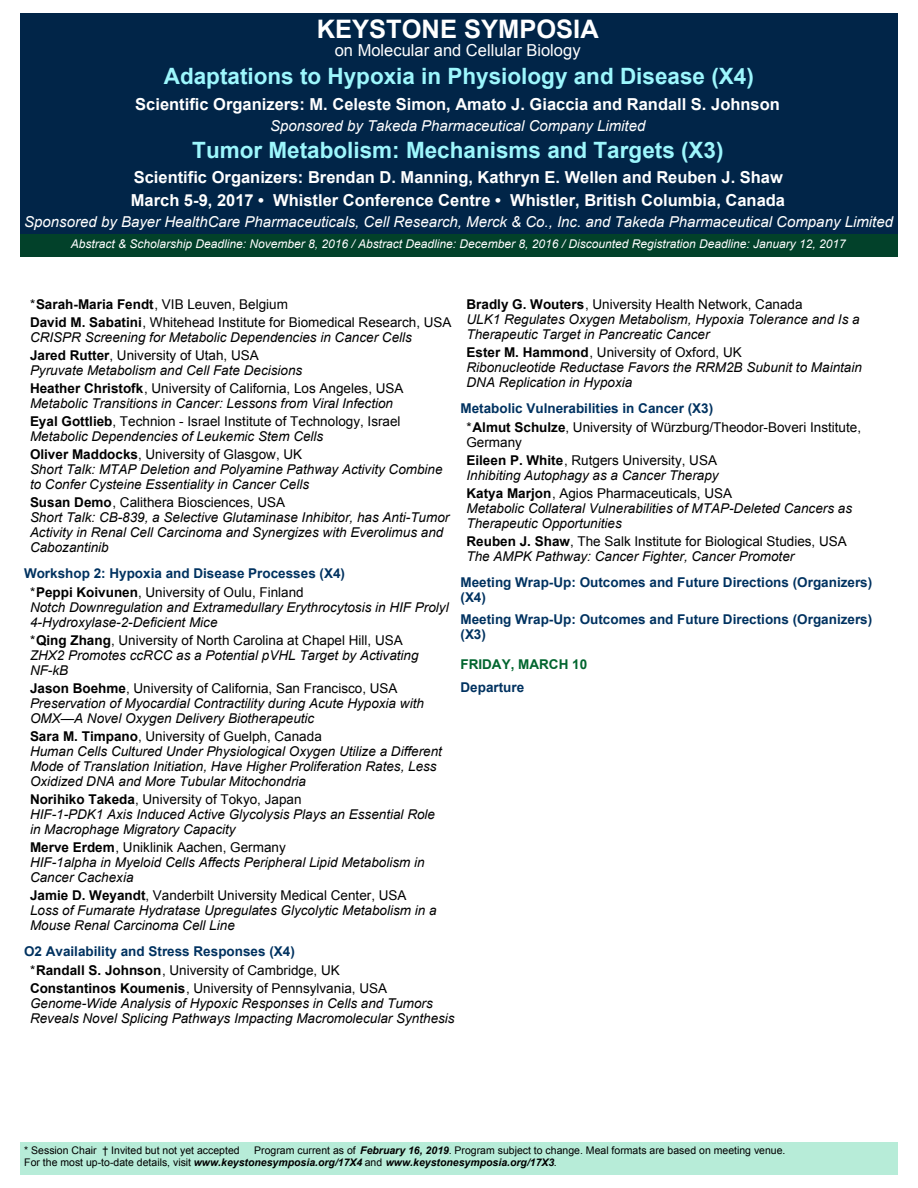
<style>
.page{position:relative;width:918px;height:1188px;background:#fff}
.page>*{position:absolute;margin:0;border:0;box-sizing:border-box;transform-origin:0 0}
.t1{font:700 25.5px "Arial";color:#fff}
.t2{font:700 22.5px "Arial";color:#9df7fd}
.t3{font:700 16.5px/22.5px "Arial";color:#fff}
.t4{font:16.5px "Arial";color:#fff}
.t5{font:italic 15px "Arial";color:#fff}
.t6{font:italic 13.5px/15px "Arial";color:#000}
.t7{font:700 13.5px/19.5px "Arial";color:#003260}
.t8{font:13.5px/18px "Arial";color:#000}
.t9{font:700 13.5px "Arial";color:#00652e}
.t10{font:italic 12px "Arial";color:#fff}
.t11{font:10.5px/12px "Arial";color:#000}
.s1{font-weight:700}
.s2{font-weight:700;font-style:normal}
.s3{font-style:normal}
.s4{font-weight:400;color:#000}
.s5{color:#000}
.s6{font-weight:700;color:#003260}
.s7{font-weight:700;font-style:italic}
</style>
<div class="page">
<div style="left:20px;top:1142px;width:877px;height:33px;background:#b7ecd8"></div>
<div style="left:20px;top:14px;width:877px;height:220px;background:#012548"></div>
<div style="left:20px;top:234px;width:877px;height:22px;background:#02412a"></div>
<h1 class="t1" style="left:317px;top:19px;width:283px">KEYSTONE SYMPOSIA</h1>
<p class="t4" style="left:335px;top:43px;width:247px">on Molecular and Cellular Biology</p>
<h2 class="t2" style="left:164px;top:68px;width:592px">Adaptations to Hypoxia in Physiology and Disease (X4)</h2>
<p class="t3" style="left:135px;top:94px;width:646px">Scientific Organizers: M. Celeste Simon, Amato J. Giaccia and Randall S. Johnson</p>
<p class="t5" style="left:270px;top:120px;width:377px">Sponsored by Takeda Pharmaceutical Company Limited</p>
<h2 class="t2" style="left:192px;top:141px;width:533px">Tumor Metabolism: Mechanisms and Targets (X3)</h2>
<p class="t3" style="left:131px;top:167px;width:656px">Scientific Organizers: Brendan D. Manning, Kathryn E. Wellen and Reuben J. Shaw<br>March 5-9, 2017 • Whistler Conference Centre • Whistler, British Columbia, Canada</p>
<p class="t5" style="left:24px;top:216px;width:870px">Sponsored by Bayer HealthCare Pharmaceuticals, Cell Research, Merck &amp; Co., Inc. and Takeda Pharmaceutical Company Limited</p>
<p class="t10" style="left:71px;top:239px;width:777px">Abstract &amp; Scholarship Deadline: November 8, 2016 / Abstract Deadline: December 8, 2016 / Discounted Registration Deadline: January 12, 2017</p>
<p class="t8" style="left:30px;top:297px;width:423px">*<span class="s1">Sarah-Maria Fendt</span>, VIB Leuven, Belgium<br><span class="s1">David M. Sabatini</span>, Whitehead Institute for Biomedical Research, USA</p>
<p class="t6" style="left:30px;top:329px;width:383px;line-height:18px">CRISPR Screening for Metabolic Dependencies in Cancer Cells<br><span class="s2">Jared Rutter</span><span class="s3">, University of Utah, USA</span></p>
<p class="t6" style="left:30px;top:362px;width:375px;line-height:18px">Pyruvate Metabolism and Cell Fate Decisions<br><span class="s2">Heather Christofk</span><span class="s3">, University of California, Los Angeles, USA</span></p>
<p class="t6" style="left:30px;top:395px;width:372px;line-height:18px">Metabolic Transitions in Cancer: Lessons from Viral Infection<br><span class="s2">Eyal Gottlieb</span><span class="s3">, Technion - Israel Institute of Technology, Israel</span></p>
<p class="t6" style="left:30px;top:428px;width:295px;line-height:18px">Metabolic Dependencies of Leukemic Stem Cells<br><span class="s2">Oliver Maddocks</span><span class="s3">, University of Glasgow, UK</span></p>
<p class="t6" style="left:30px;top:463px;width:414px">Short Talk: MTAP Deletion and Polyamine Pathway Activity Combine to Confer Cysteine Essentiality in Cancer Cells</p>
<p class="t6" style="left:30px;top:496px;width:421px"><span class="s2">Susan Demo</span><span class="s3">, Calithera Biosciences, USA<br></span>Short Talk: CB-839, a Selective Glutaminase Inhibitor, has Anti-Tumor Activity in Renal Cell Carcinoma and Synergizes with Everolimus and Cabozantinib</p>
<p class="t7" style="left:30px;top:564px;width:317px;text-indent:-6px">Workshop 2: Hypoxia and Disease Processes (X4) <span class="s4">*</span><span class="s5">Peppi Koivunen</span><span class="s4">, University of Oulu, Finland</span></p>
<p class="t6" style="left:30px;top:601px;width:420px">Notch Downregulation and Extramedullary Erythrocytosis in HIF Prolyl<br>4-Hydroxylase-2-Deficient Mice</p>
<p class="t6" style="left:30px;top:634px;width:390px"><span class="s3">*</span><span class="s2">Qing Zhang</span><span class="s3">, University of North Carolina at Chapel Hill, USA<br></span>ZHX2 Promotes ccRCC as a Potential pVHL Target by Activating<br>NF-kB</p>
<p class="t6" style="left:30px;top:682px;width:395px"><span class="s2">Jason Boehme</span><span class="s3">, University of California, San Francisco, USA<br></span>Preservation of Myocardial Contractility during Acute Hypoxia with<br>OMX—A Novel Oxygen Delivery Biotherapeutic</p>
<p class="t6" style="left:30px;top:730px;width:413px"><span class="s2">Sara M. Timpano</span><span class="s3">, University of Guelph, Canada<br></span>Human Cells Cultured Under Physiological Oxygen Utilize a Different Mode of Translation Initiation, Have Higher Proliferation Rates, Less Oxidized DNA and More Tubular Mitochondria</p>
<p class="t6" style="left:30px;top:793px;width:407px"><span class="s2">Norihiko Takeda</span><span class="s3">, University of Tokyo, Japan<br></span>HIF-1-PDK1 Axis Induced Active Glycolysis Plays an Essential Role in Macrophage Migratory Capacity</p>
<p class="t6" style="left:30px;top:841px;width:396px"><span class="s2">Merve Erdem</span><span class="s3">, Uniklinik Aachen, Germany<br></span>HIF-1alpha in Myeloid Cells Affects Peripheral Lipid Metabolism in<br>Cancer Cachexia</p>
<p class="t6" style="left:30px;top:889px;width:408px"><span class="s2">Jamie D. Weyandt</span><span class="s3">, Vanderbilt University Medical Center, USA<br></span>Loss of Fumarate Hydratase Upregulates Glycolytic Metabolism in a<br>Mouse Renal Carcinoma Cell Line</p>
<p class="t7" style="left:30px;top:942px;width:311px;text-indent:-6px">O2 Availability and Stress Responses (X4) <span class="s4">*</span><span class="s5">Randall S. Johnson</span><span class="s4">, University of Cambridge, UK</span></p>
<p class="t6" style="left:30px;top:982px;width:426px"><span class="s2">Constantinos Koumenis</span><span class="s3">, University of Pennsylvania, USA<br></span>Genome-Wide Analysis of Hypoxic Responses in Cells and Tumors<br>Reveals Novel Splicing Pathways Impacting Macromolecular Synthesis</p>
<p class="t6" style="left:466px;top:298px;width:395px"><span class="s2">Bradly G. Wouters</span><span class="s3">, University Health Network, Canada<br></span>ULK1 Regulates Oxygen Metabolism, Hypoxia Tolerance and Is a<br>Therapeutic Target in Pancreatic Cancer</p>
<p class="t6" style="left:466px;top:346px;width:397px"><span class="s2">Ester M. Hammond</span><span class="s3">, University of Oxford, UK<br></span>Ribonucleotide Reductase Favors the RRM2B Subunit to Maintain<br>DNA Replication in Hypoxia</p>
<p class="t8" style="left:466px;top:399px;width:396px;line-height:19.5px;text-indent:-6px"><span class="s6">Metabolic Vulnerabilities in Cancer (X3)<br></span>*<span class="s1">Almut Schulze</span>, University of Würzburg/Theodor-Boveri Institute,</p>
<p class="t8" style="left:466px;top:435px;width:252px">Germany<br><span class="s1">Eileen P. White</span>, Rutgers University, USA</p>
<p class="t6" style="left:466px;top:467px;width:267px;line-height:18px">Inhibiting Autophagy as a Cancer Therapy<br><span class="s2">Katya Marjon</span><span class="s3">, Agios Pharmaceuticals, USA</span></p>
<p class="t6" style="left:466px;top:502px;width:387px">Metabolic Collateral Vulnerabilities of MTAP-Deleted Cancers as<br>Therapeutic Opportunities</p>
<p class="t6" style="left:466px;top:535px;width:382px"><span class="s2">Reuben J. Shaw</span><span class="s3">, The Salk Institute for Biological Studies, USA<br></span>The AMPK Pathway: Cancer Fighter, Cancer Promoter</p>
<p class="t7" style="left:460px;top:576px;width:413px;line-height:15px">Meeting Wrap-Up: Outcomes and Future Directions (Organizers) (X4)</p>
<p class="t7" style="left:460px;top:613px;width:413px;line-height:15px">Meeting Wrap-Up: Outcomes and Future Directions (Organizers) (X3)</p>
<p class="t9" style="left:460px;top:659px;width:128px">FRIDAY, MARCH 10</p>
<p class="t7" style="left:460px;top:678px;width:65px">Departure</p>
<p class="t11" style="left:24px;top:1145px;width:217px">* Session Chair † Invited but not yet accepted</p>
<p class="t11" style="left:24px;top:1145px;width:763px;text-indent:230px">Program current as of <span class="s7">February 16, 2019</span>. Program subject to change. Meal formats are based on meeting venue.<br>For the most up-to-date details, visit <span class="s7">www.keystonesymposia.org/17X4</span> and <span class="s7">www.keystonesymposia.org/17X3</span>.</p>
</div>
